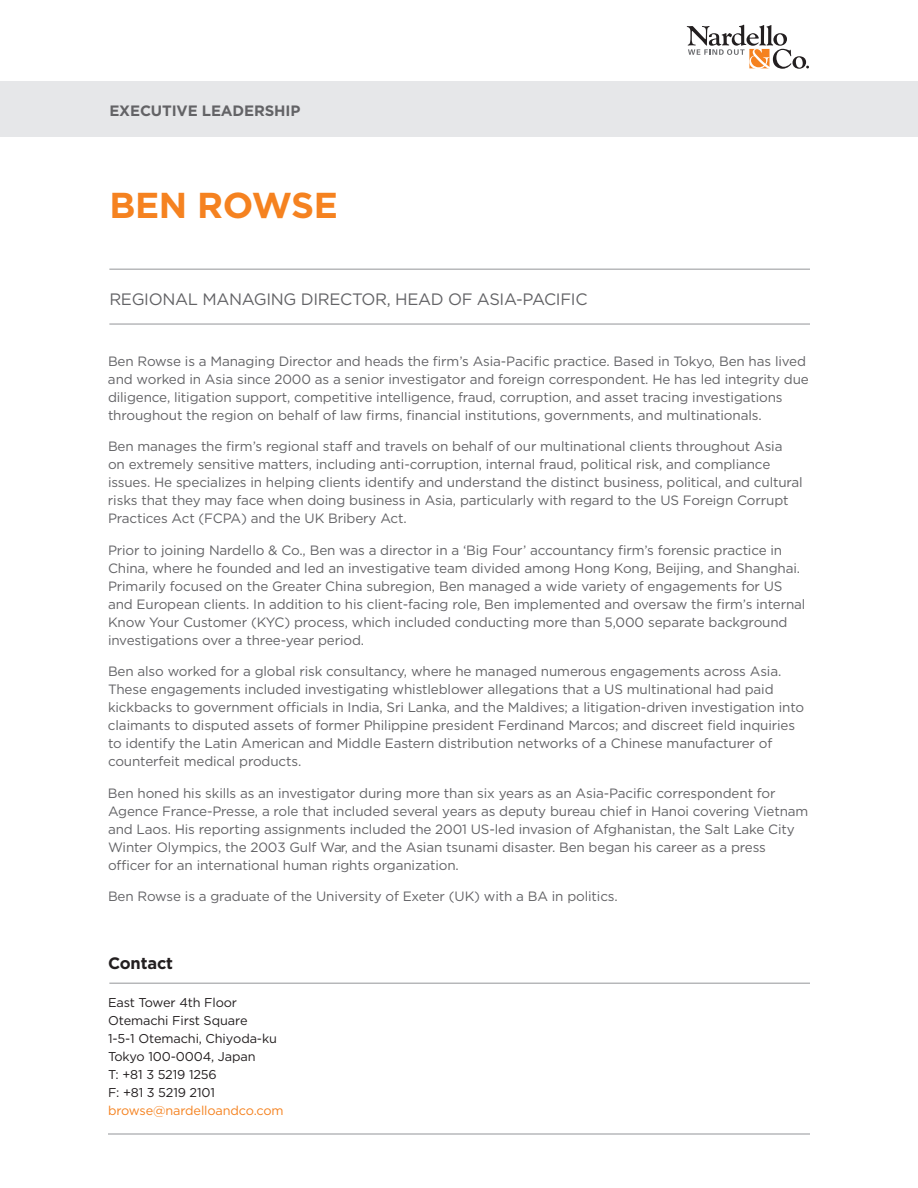
<style>
.page{position:relative;width:918px;height:1188px;background:#fff}
.page>*{position:absolute;margin:0;border:0;box-sizing:border-box;transform-origin:0 0}
.Body_copy{font:700 36px "Gotham";letter-spacing:-.01em;color:#f58220}
.Body_copy-2{font:16.5px "Gotham";letter-spacing:-.02em;color:#636366}
.body_copy_2{font:700 16.5px "Gotham";letter-spacing:-.01em;color:#231f20}
.Body_copy-3{font:700 15px "Gotham";letter-spacing:-.01em;color:#636366}
.body_copy_2-2{font:13.5px/18px "Gotham";letter-spacing:-.01em;color:#636366}
.body_copy_2-3{font:12.75px/18px "Gotham";letter-spacing:-.01em;color:#231f20}
.s1{color:#f58220}
</style>
<div class="page">
<hr style="left:108px;top:1134px;width:702px;height:1px;background:#939598">
<div style="left:0;top:81px;width:918px;height:56px;background:#e6e7e9"></div>
<svg style="left:687px;top:25px;width:122px;height:44px"></svg>
<hr style="left:109px;top:269px;width:701px;height:1px;background:#939598">
<hr style="left:109px;top:324px;width:701px;height:1px;background:#939598">
<hr style="left:109px;top:983px;width:701px;height:1px;background:#939598">
<p class="Body_copy-3" style="left:109px;top:100px;width:193px">EXECUTIVE LEADERSHIP</p>
<p class="Body_copy" style="left:109px;top:181px;width:230px">BEN ROWSE</p>
<p class="Body_copy-2" style="left:109px;top:289px;width:480px">REGIONAL MANAGING DIRECTOR, HEAD OF ASIA-PACIFIC</p>
<p class="body_copy_2-2" style="left:108px;top:352px;width:702px">Ben Rowse is a Managing Director and heads the firm’s Asia-Pacific practice. Based in Tokyo, Ben has lived and worked in Asia since 2000 as a senior investigator and foreign correspondent. He has led integrity due diligence, litigation support, competitive intelligence, fraud, corruption, and asset tracing investigations throughout the region on behalf of law firms, financial institutions, governments, and multinationals.</p>
<p class="body_copy_2-2" style="left:108px;top:437px;width:696px">Ben manages the firm’s regional staff and travels on behalf of our multinational clients throughout Asia on extremely sensitive matters, including anti-corruption, internal fraud, political risk, and compliance issues. He specializes in helping clients identify and understand the distinct business, political, and cultural risks that they may face when doing business in Asia, particularly with regard to the US Foreign Corrupt Practices Act (FCPA) and the UK Bribery Act.</p>
<p class="body_copy_2-2" style="left:108px;top:541px;width:699px">Prior to joining Nardello &amp; Co., Ben was a director in a ‘Big Four’ accountancy firm’s forensic practice in China, where he founded and led an investigative team divided among Hong Kong, Beijing, and Shanghai.<br>Primarily focused on the Greater China subregion, Ben managed a wide variety of engagements for US and European clients. In addition to his client-facing role, Ben implemented and oversaw the firm’s internal Know Your Customer (KYC) process, which included conducting more than 5,000 separate background investigations over a three-year period.</p>
<p class="body_copy_2-2" style="left:108px;top:662px;width:698px">Ben also worked for a global risk consultancy, where he managed numerous engagements across Asia.<br>These engagements included investigating whistleblower allegations that a US multinational had paid kickbacks to government officials in India, Sri Lanka, and the Maldives; a litigation-driven investigation into claimants to disputed assets of former Philippine president Ferdinand Marcos; and discreet field inquiries to identify the Latin American and Middle Eastern distribution networks of a Chinese manufacturer of counterfeit medical products.</p>
<p class="body_copy_2-2" style="left:108px;top:784px;width:702px">Ben honed his skills as an investigator during more than six years as an Asia-Pacific correspondent for Agence France-Presse, a role that included several years as deputy bureau chief in Hanoi covering Vietnam and Laos. His reporting assignments included the 2001 US-led invasion of Afghanistan, the Salt Lake City Winter Olympics, the 2003 Gulf War, and the Asian tsunami disaster. Ben began his career as a press officer for an international human rights organization.</p>
<p class="body_copy_2-2" style="left:108px;top:887px;width:511px">Ben Rowse is a graduate of the University of Exeter (UK) with a BA in politics.</p>
<p class="body_copy_2" style="left:108px;top:952px;width:67px">Contact</p>
<p class="body_copy_2-3" style="left:108px;top:993px;width:177px">East Tower 4th Floor<br>Otemachi First Square<br>1-5-1 Otemachi, Chiyoda-ku<br>Tokyo 100-0004, Japan<br>T: +81 3 5219 1256<br>F: +81 3 5219 2101 <span class="s1">browse@nardelloandco.com</span></p>
</div>
